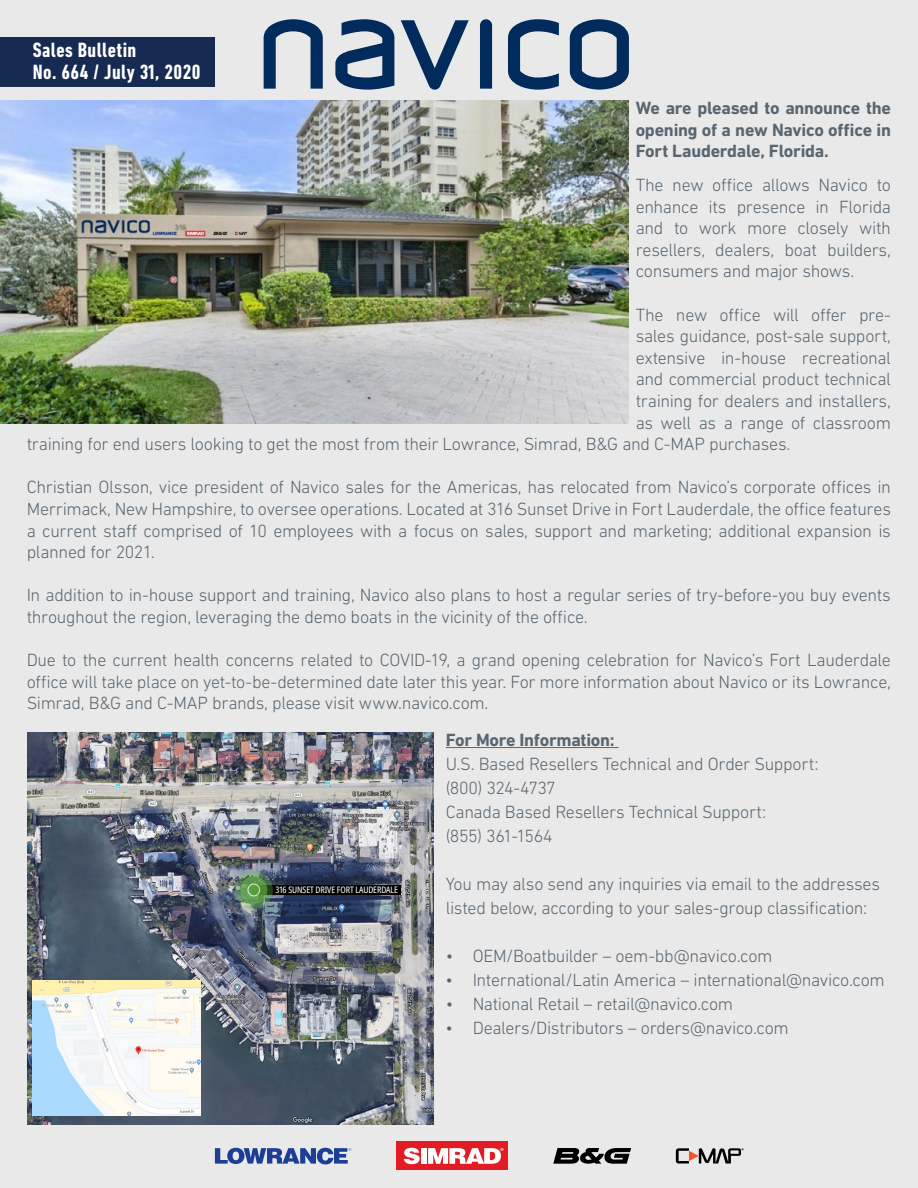
<style>
.page{position:relative;width:918px;height:1188px;background:#e9e9e9}
.page>*{position:absolute;margin:0;border:0;box-sizing:border-box;transform-origin:0 0}
.t1{font:700 condensed 21px/22.5px "DIN Next LT Pro";letter-spacing:.02em;color:#fff}
.t2{font:300 18px/21.6px "DIN Next LT Pro";letter-spacing:-.02em;color:#596670;text-align:justify}
.t3{font:700 18px/21.6px "DIN Next LT Pro";letter-spacing:-.015em;color:#596670;text-align:justify}
.t4{font:condensed 9px "Noto Sans Display";letter-spacing:-.01em;color:#fff}
</style>
<div class="page">
<svg style="left:264px;top:19px;width:59px;height:70px"></svg>
<svg style="left:335px;top:19px;width:59px;height:71px"></svg>
<svg style="left:401px;top:20px;width:68px;height:70px"></svg>
<svg style="left:480px;top:19px;width:12px;height:70px"></svg>
<svg style="left:508px;top:19px;width:51px;height:71px"></svg>
<svg style="left:570px;top:19px;width:59px;height:71px"></svg>
<img style="left:0;top:100px;width:629px;height:323px">
<svg style="left:215px;top:1148px;width:136px;height:16px"></svg>
<svg style="left:553px;top:1148px;width:78px;height:16px"></svg>
<div style="left:397px;top:1142px;width:111px;height:28px;background:#e31b22"></div>
<svg style="left:404px;top:1148px;width:16px;height:16px"></svg>
<div style="left:421px;top:1148px;width:6px;height:16px;background:#fff"></div>
<svg style="left:428px;top:1148px;width:76px;height:16px"></svg>
<svg style="left:676px;top:1148px;width:68px;height:16px"></svg>
<img style="left:27px;top:732px;width:406px;height:392px">
<div style="left:252px;top:885px;width:149px;height:10px;background:#000"></div>
<svg style="left:235px;top:871px;width:38px;height:38px"></svg>
<svg style="left:240px;top:876px;width:27px;height:28px"></svg>
<div style="left:248px;top:884px;width:12px;height:12px;background:#5aa53c;border-radius:50%"></div>
<div style="left:248px;top:884px;width:12px;height:12px;border:1px solid #fff;border-radius:50%"></div>
<img style="left:33px;top:981px;width:168px;height:134px">
<hr style="left:446px;top:747px;width:173px;height:1px;background:#596670">
<div style="left:0;top:37px;width:215px;height:49px;background:#172a52"></div>
<p class="t1" style="left:33px;top:39px;width:169px">Sales Bulletin<br>No. 664 / July 31, 2020</p>
<p class="t3" style="left:636px;top:97px;width:257px">We are pleased to announce the opening of a new Navico office in Fort Lauderdale, Florida.</p>
<p class="t2" style="left:636px;top:174px;width:257px">The new office allows Navico to enhance its presence in Florida and to work more closely with resellers, dealers, boat builders, consumers and major shows.</p>
<p class="t2" style="left:636px;top:303px;width:257px">The new office will offer pre-</p>
<p class="t2" style="left:636px;top:325px;width:257px">sales guidance, post-sale support,</p>
<p class="t2" style="left:636px;top:347px;width:257px">extensive in-house recreational</p>
<p class="t2" style="left:636px;top:368px;width:257px">and commercial product technical</p>
<p class="t2" style="left:636px;top:390px;width:257px">training for dealers and installers,</p>
<p class="t2" style="left:636px;top:411px;width:257px">as well as a range of classroom</p>
<p class="t2" style="left:27px;top:433px;width:765px">training for end users looking to get the most from their Lowrance, Simrad, B&amp;G and C-MAP purchases.</p>
<p class="t2" style="left:27px;top:476px;width:866px">Christian Olsson, vice president of Navico sales for the Americas, has relocated from Navico’s corporate offices in Merrimack, New Hampshire, to oversee operations. Located at 316 Sunset Drive in Fort Lauderdale, the office features a current staff comprised of 10 employees with a focus on sales, support and marketing; additional expansion is planned for 2021.</p>
<p class="t2" style="left:27px;top:584px;width:866px">In addition to in-house support and training, Navico also plans to host a regular series of try-before-you buy events throughout the region, leveraging the demo boats in the vicinity of the office.</p>
<p class="t2" style="left:27px;top:649px;width:866px">Due to the current health concerns related to COVID-19, a grand opening celebration for Navico’s Fort Lauderdale office will take place on yet-to-be-determined date later this year. For more information about Navico or its Lowrance, Simrad, B&amp;G and C-MAP brands, please visit www.navico.com.</p>
<p class="t4" style="left:276px;top:883px;width:124px">316 SUNSET DRIVE FORT LAUDERDALE</p>
<p class="t3" style="left:446px;top:729px;width:170px">For More Information:</p>
<p class="t2" style="left:446px;top:751px;width:374px;line-height:24px;text-align:left">U.S. Based Resellers Technical and Order Support: (800) 324-4737<br>Canada Based Resellers Technical Support:<br>(855) 361-1564</p>
<p class="t2" style="left:446px;top:871px;width:436px;line-height:24px">You may also send any inquiries via email to the addresses listed below, according to your sales-group classification:</p>
<p class="t2" style="left:446px;top:945px;width:328px">• OEM/Boatbuilder – oem-bb@navico.com</p>
<p class="t2" style="left:446px;top:969px;width:441px">• International/Latin America – international@navico.com</p>
<p class="t2" style="left:446px;top:993px;width:289px">• National Retail – retail@navico.com</p>
<p class="t2" style="left:446px;top:1017px;width:345px">• Dealers/Distributors – orders@navico.com</p>
</div>
